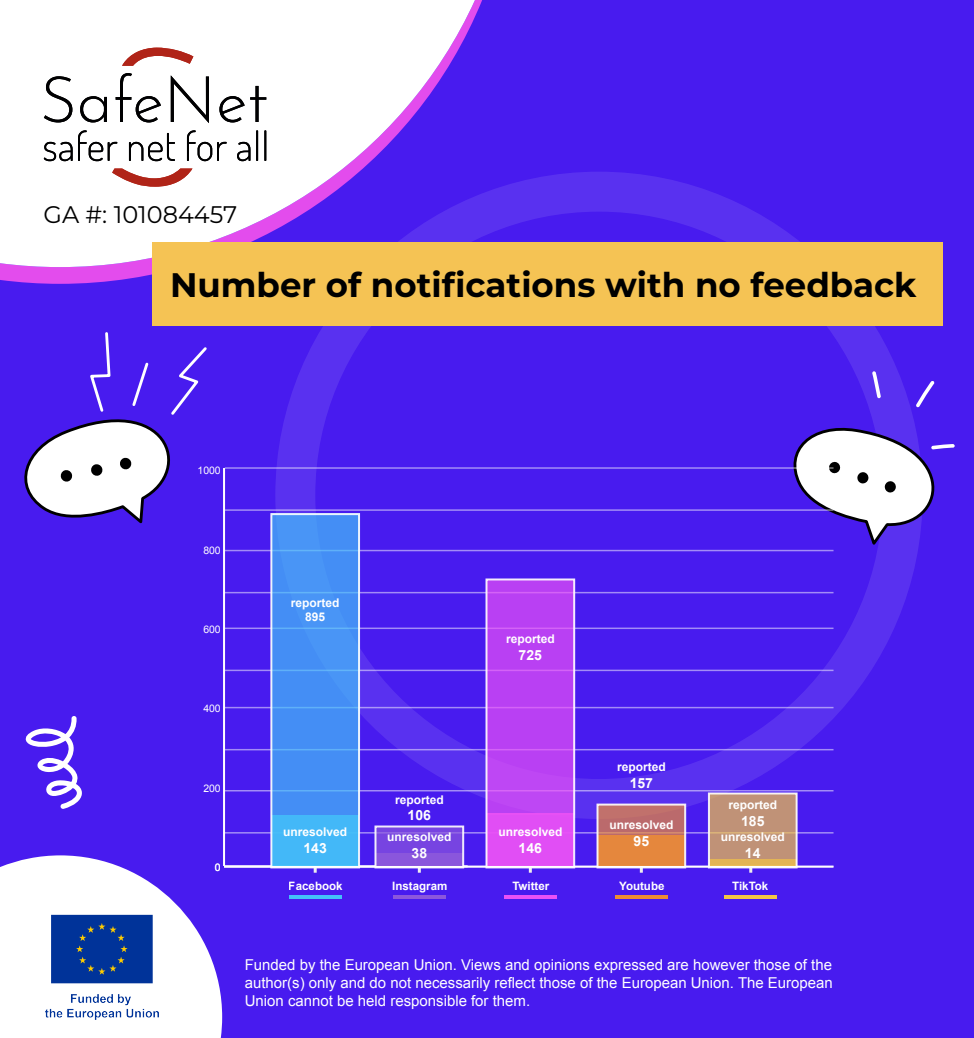
<style>
.page{position:relative;width:974px;height:1038px;background:#481bef}
.page>*{position:absolute;margin:0;border:0;box-sizing:border-box;transform-origin:0 0}
.t1{font:700 34px "Montserrat";color:#000}
.t2{font:24px "Montserrat";color:#000}
.t3{font:15px/18px "Arial";color:#fff;text-align:justify}
.t4{font:700 14px "Arial";color:#fff}
.t5{font:700 12px/14.4px "Arial";color:#fff;text-align:center}
.t6{font:700 11.6px "Arial";color:#fff}
.t7{font:10.4px "Arial";color:#fff}
</style>
<div class="page">
<svg style="left:0;top:0;width:482px;height:284px;fill:#e34ced"></svg>
<svg style="left:0;top:0;width:475px;height:267px;fill:#fff"></svg>
<svg style="left:44px;top:48px;width:222px;height:139px;background:#e1dbdb"></svg>
<div style="left:275px;top:172px;width:648px;height:647px;border:40px solid #fff;border-radius:50%"></div>
<svg style="left:0;top:855px;width:222px;height:183px;fill:#fff"></svg>
<svg style="left:25px;top:716px;width:57px;height:93px"></svg>
<svg style="left:916px;top:381px;width:19px;height:26px"></svg>
<svg style="left:872px;top:371px;width:9px;height:27px"></svg>
<svg style="left:24px;top:332px;width:183px;height:192px"></svg>
<div style="left:153px;top:242px;width:790px;height:84px;background:#f5c354"></div>
<img style="left:39px;top:903px;width:126px;height:127px">
<svg style="left:793px;top:423px;width:162px;height:126px"></svg>
<hr style="left:225px;top:790px;width:609px;height:1px;background:#fff">
<hr style="left:225px;top:707px;width:609px;height:1px;background:#fff">
<hr style="left:225px;top:628px;width:609px;height:1px;background:#fff">
<hr style="left:225px;top:550px;width:609px;height:1px;background:#fff">
<hr style="left:225px;top:467px;width:609px;height:2px;background:#fff">
<hr style="left:225px;top:832px;width:609px;height:2px;background:#fff">
<hr style="left:225px;top:749px;width:609px;height:1px;background:#fff">
<hr style="left:225px;top:670px;width:609px;height:1px;background:#fff">
<hr style="left:225px;top:592px;width:609px;height:1px;background:#fff">
<hr style="left:225px;top:509px;width:609px;height:2px;background:#fff">
<hr style="left:223px;top:468px;width:2px;height:398px;background:#fff">
<hr style="left:224px;top:866px;width:610px;height:2px;background:#fff">
<svg style="left:314px;top:868px;width:3px;height:5px"></svg>
<svg style="left:418px;top:868px;width:3px;height:5px"></svg>
<svg style="left:529px;top:868px;width:3px;height:5px"></svg>
<svg style="left:640px;top:868px;width:3px;height:5px"></svg>
<svg style="left:749px;top:868px;width:3px;height:5px"></svg>
<hr style="left:289px;top:896px;width:52px;height:3px;background:#43c1f9">
<hr style="left:393px;top:896px;width:52px;height:3px;background:#8c57dc">
<hr style="left:504px;top:896px;width:52px;height:3px;background:#ea51f6">
<hr style="left:615px;top:896px;width:52px;height:3px;background:#ee8d34">
<hr style="left:725px;top:896px;width:52px;height:3px;background:#f5c644">
<hr style="left:224px;top:865px;width:244px;height:2px;background:#fff">
<div style="left:271px;top:815px;width:88px;height:51px;background:#43b8f8"></div>
<svg style="left:377px;top:829px;width:84px;height:24px;background:#7846e1"></svg>
<div style="left:486px;top:814px;width:88px;height:52px;background:#e14ef5"></div>
<svg style="left:600px;top:807px;width:83px;height:28px;background:#be6d6c"></svg>
<div style="left:598px;top:835px;width:87px;height:31px;background:#e5873d"></div>
<div style="left:709px;top:793px;width:88px;height:66px;background:#c09277"></div>
<div style="left:709px;top:859px;width:88px;height:7px;background:#e3b455"></div>
<div style="left:597px;top:804px;width:89px;height:64px;border:2px solid #fff"></div>
<div style="left:708px;top:792px;width:90px;height:76px;border:2px solid #fff"></div>
<div style="left:271px;top:513px;width:88px;height:302px;background:#448ef5"></div>
<div style="left:486px;top:579px;width:89px;height:236px;background:#b940f3"></div>
<div style="left:270px;top:513px;width:90px;height:355px;border:2px solid #fff"></div>
<div style="left:485px;top:578px;width:90px;height:290px;border:2px solid #fff"></div>
<div style="left:375px;top:853px;width:88px;height:13px;background:#8c57dc"></div>
<div style="left:374px;top:826px;width:90px;height:42px;border:2px solid #fff"></div>
<h2 class="t2" style="left:44px;top:198px;width:195px">GA #: 101084457</h2>
<h1 class="t1" style="left:170px;top:262px;width:748px">Number of notifications with no feedback</h1>
<p class="t7" style="left:198px;top:464px;width:25px">1000</p>
<p class="t7" style="left:203px;top:543px;width:19px">800</p>
<p class="t7" style="left:203px;top:623px;width:19px">600</p>
<p class="t7" style="left:203px;top:702px;width:19px">400</p>
<p class="t7" style="left:203px;top:781px;width:19px">200</p>
<p class="t7" style="left:215px;top:860px;width:7px">0</p>
<p class="t5" style="left:291px;top:596px;width:50px">reported<br>895</p>
<p class="t5" style="left:506px;top:632px;width:50px">reported</p>
<p class="t4" style="left:519px;top:645px;width:25px">725</p>
<p class="t5" style="left:283px;top:825px;width:66px">unresolved</p>
<p class="t4" style="left:304px;top:838px;width:25px">143</p>
<p class="t5" style="left:395px;top:792px;width:50px">reported</p>
<p class="t4" style="left:408px;top:806px;width:25px">106</p>
<p class="t5" style="left:387px;top:829px;width:66px">unresolved</p>
<p class="t4" style="left:412px;top:843px;width:17px">38</p>
<p class="t5" style="left:498px;top:825px;width:66px">unresolved</p>
<p class="t4" style="left:519px;top:838px;width:25px">146</p>
<p class="t5" style="left:617px;top:760px;width:50px">reported</p>
<p class="t4" style="left:630px;top:773px;width:25px">157</p>
<p class="t5" style="left:609px;top:818px;width:66px">unresolved</p>
<p class="t4" style="left:634px;top:831px;width:17px">95</p>
<p class="t5" style="left:728px;top:798px;width:50px">reported</p>
<p class="t4" style="left:741px;top:811px;width:25px">185</p>
<p class="t5" style="left:721px;top:829px;width:66px">unresolved</p>
<p class="t4" style="left:745px;top:843px;width:17px">14</p>
<p class="t6" style="left:289px;top:877px;width:55px">Facebook</p>
<p class="t6" style="left:392px;top:877px;width:57px">Instagram</p>
<p class="t6" style="left:512px;top:877px;width:39px">Twitter</p>
<p class="t6" style="left:619px;top:877px;width:47px">Youtube</p>
<p class="t6" style="left:732px;top:877px;width:38px">TikTok</p>
<p class="t3" style="left:245px;top:956px;width:590px">Funded by the European Union. Views and opinions expressed are however those of the author(s) only and do not necessarily reflect those of the European Union. The European Union cannot be held responsible for them.</p>
</div>
